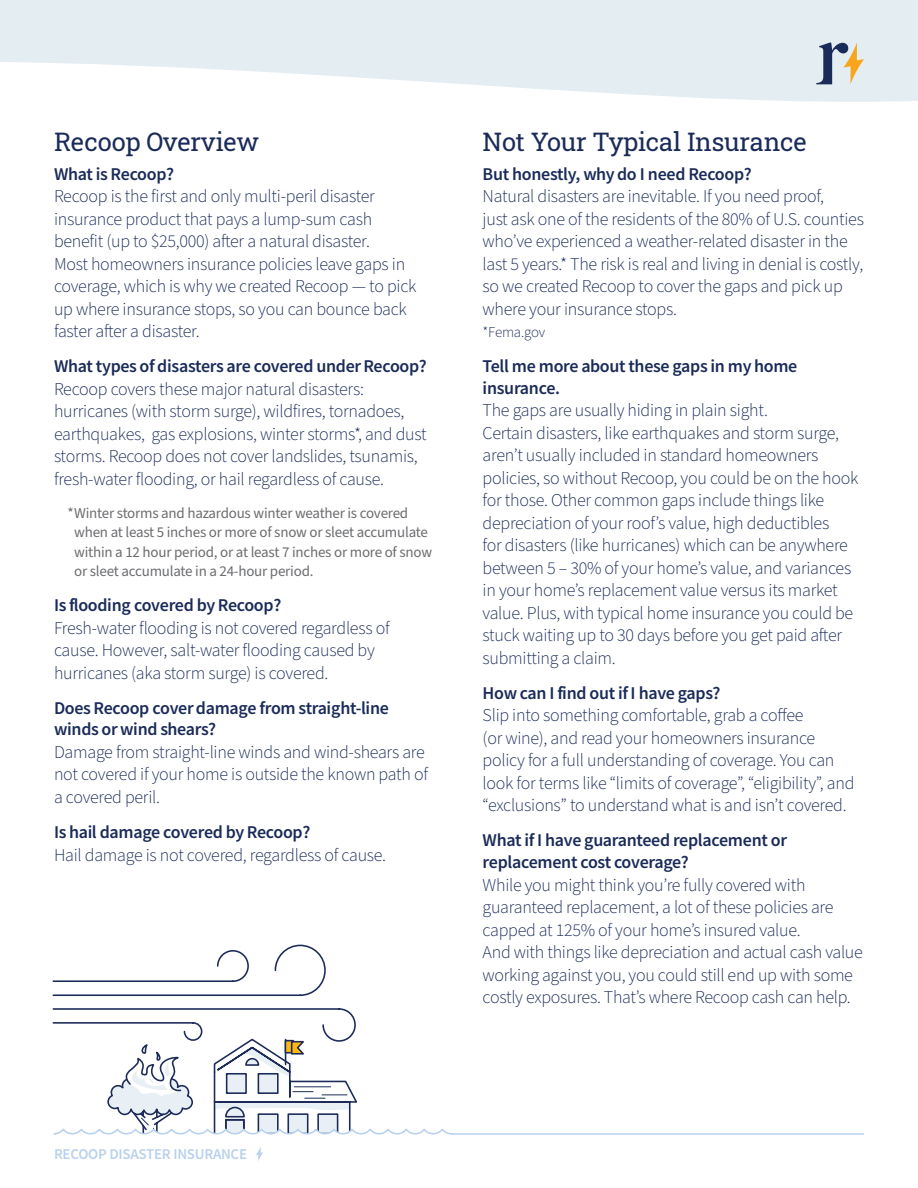
<style>
.page{position:relative;width:918px;height:1188px;background:#fff}
.page>*{position:absolute;margin:0;border:0;box-sizing:border-box;transform-origin:0 0}
.Section_Head{font:25.5px "Roboto Slab";letter-spacing:-.01em;color:#1b2b59}
.body{font:300 18px/22.5px "Source Sans Pro";letter-spacing:-.015em;color:#1b2b59}
.Subhead{font:18px/21.6px "Source Sans Variable";letter-spacing:-.015em;color:#1b2b59}
.body-2{font:15px/19.5px "Source Sans Pro";letter-spacing:-.015em;color:#6c6d70}
.Subhead-2{font:15px "Source Sans Variable";letter-spacing:-.015em;color:#b9d1ec}
.body-3{font:300 15px "Source Sans Pro";letter-spacing:-.015em;color:#1b2b59}
</style>
<div class="page">
<hr style="left:54px;top:1133px;width:810px;height:2px;background:#b9d1ec">
<svg style="left:0;top:0;width:918px;height:102px;fill:#e4edf2"></svg>
<svg style="left:816px;top:42px;width:48px;height:42px;background:#b5b4b3"></svg>
<svg style="left:52px;top:944px;width:401px;height:217px"></svg>
<p class="Section_Head" style="left:54px;top:124px;width:207px">Recoop Overview</p>
<p class="Subhead" style="left:54px;top:163px;width:122px">What is Recoop?</p>
<p class="body" style="left:54px;top:185px;width:364px">Recoop is the first and only multi-peril disaster insurance product that pays a lump-sum cash benefit (up to $25,000) after a natural disaster.<br>Most homeowners insurance policies leave gaps in coverage, which is why we created Recoop — to pick up where insurance stops, so you can bounce back faster after a disaster.</p>
<p class="Subhead" style="left:54px;top:356px;width:374px">What types of disasters are covered under Recoop?</p>
<p class="body" style="left:54px;top:378px;width:374px">Recoop covers these major natural disasters: hurricanes (with storm surge), wildfires, tornadoes, earthquakes, gas explosions, winter storms*, and dust storms. Recoop does not cover landslides, tsunamis, fresh-water flooding, or hail regardless of cause.</p>
<p class="body-2" style="left:74px;top:503px;width:359px;text-indent:-7px">*Winter storms and hazardous winter weather is covered when at least 5 inches or more of snow or sleet accumulate within a 12 hour period, or at least 7 inches or more of snow or sleet accumulate in a 24-hour period.</p>
<p class="Subhead" style="left:54px;top:595px;width:229px">Is flooding covered by Recoop?</p>
<p class="body" style="left:54px;top:617px;width:337px">Fresh-water flooding is not covered regardless of cause. However, salt-water flooding caused by hurricanes (aka storm surge) is covered.</p>
<p class="Subhead" style="left:54px;top:697px;width:336px">Does Recoop cover damage from straight-line winds or wind shears?</p>
<p class="body" style="left:54px;top:741px;width:376px">Damage from straight-line winds and wind-shears are not covered if your home is outside the known path of a covered peril.</p>
<p class="Subhead" style="left:54px;top:821px;width:258px">Is hail damage covered by Recoop?</p>
<p class="body" style="left:54px;top:844px;width:334px">Hail damage is not covered, regardless of cause.</p>
<p class="Section_Head" style="left:483px;top:124px;width:325px">Not Your Typical Insurance</p>
<p class="Subhead" style="left:483px;top:163px;width:271px">But honestly, why do I need Recoop?</p>
<p class="body" style="left:483px;top:185px;width:383px">Natural disasters are inevitable. If you need proof,<br>just ask one of the residents of the 80% of U.S. counties who’ve experienced a weather-related disaster in the last 5 years.* The risk is real and living in denial is costly, so we created Recoop to cover the gaps and pick up where your insurance stops.</p>
<p class="body-3" style="left:483px;top:322px;width:64px">*Fema.gov</p>
<p class="Subhead" style="left:483px;top:356px;width:316px">Tell me more about these gaps in my home insurance.</p>
<p class="body" style="left:483px;top:400px;width:377px">The gaps are usually hiding in plain sight.<br>Certain disasters, like earthquakes and storm surge, aren’t usually included in standard homeowners policies, so without Recoop, you could be on the hook for those. Other common gaps include things like depreciation of your roof’s value, high deductibles<br>for disasters (like hurricanes) which can be anywhere between 5 – 30% of your home’s value, and variances in your home’s replacement value versus its market value. Plus, with typical home insurance you could be stuck waiting up to 30 days before you get paid after submitting a claim.</p>
<p class="Subhead" style="left:483px;top:682px;width:240px">How can I find out if I have gaps?</p>
<p class="body" style="left:483px;top:705px;width:373px">Slip into something comfortable, grab a coffee<br>(or wine), and read your homeowners insurance policy for a full understanding of coverage. You can look for terms like “limits of coverage”, “eligibility”, and “exclusions” to understand what is and isn’t covered.</p>
<p class="Subhead" style="left:483px;top:830px;width:306px">What if I have guaranteed replacement or replacement cost coverage?</p>
<p class="body" style="left:483px;top:874px;width:382px">While you might think you’re fully covered with guaranteed replacement, a lot of these policies are capped at 125% of your home’s insured value.<br>And with things like depreciation and actual cash value working against you, you could still end up with some costly exposures. That’s where Recoop cash can help.</p>
<p class="Subhead-2" style="left:54px;top:1145px;width:195px">RECOOP DISASTER INSURANCE</p>
</div>
